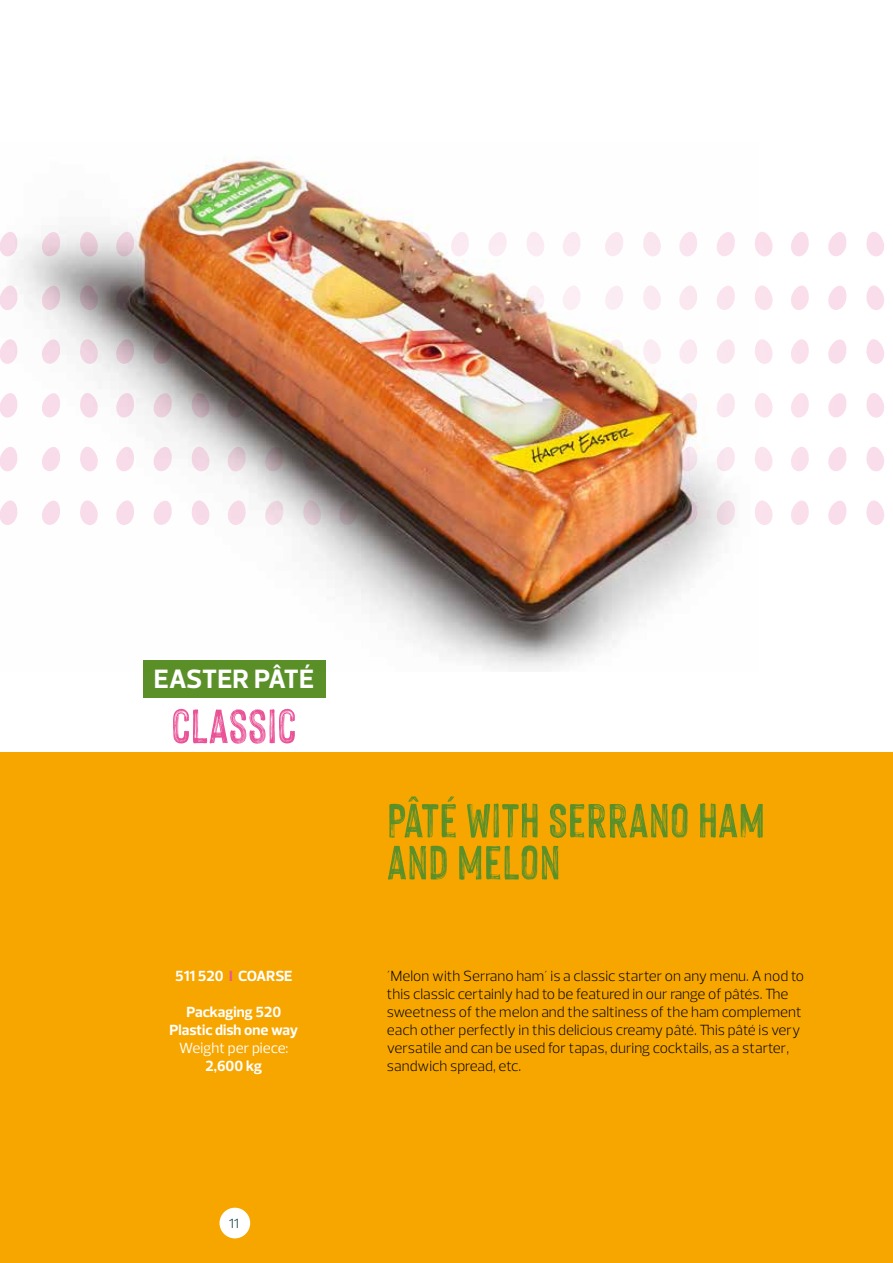
<style>
.page{position:relative;width:893px;height:1263px;background:#fff}
.page>*{position:absolute;margin:0;border:0;box-sizing:border-box;transform-origin:0 0}
.t1{font:52.5px/42px "Hackney Personal Use Only";color:#5b9029}
.t2{font:52.5px "Hackney Personal Use Only";color:#ea5297}
.t3{font:700 27px "Prelo";color:#fff}
.t4{font:300 15px/18px "Prelo";color:#000}
.t5{font:700 15px/18px "Prelo";color:#fff;text-align:center}
.t6{font:15px "Prelo";color:#fff}
.t7{font:13.5px "Prelo";color:#265053}
.s1{color:#ea5297}
</style>
<div class="page">
<svg style="left:792px;top:232px;width:17px;height:24px"></svg>
<svg style="left:828px;top:232px;width:19px;height:24px"></svg>
<svg style="left:866px;top:232px;width:18px;height:24px"></svg>
<svg style="left:828px;top:286px;width:19px;height:24px"></svg>
<svg style="left:866px;top:285px;width:18px;height:25px"></svg>
<svg style="left:833px;top:339px;width:14px;height:25px"></svg>
<svg style="left:866px;top:339px;width:18px;height:25px"></svg>
<svg style="left:840px;top:393px;width:7px;height:23px"></svg>
<svg style="left:866px;top:393px;width:18px;height:25px"></svg>
<svg style="left:835px;top:447px;width:12px;height:24px"></svg>
<svg style="left:866px;top:447px;width:18px;height:24px"></svg>
<svg style="left:828px;top:501px;width:19px;height:24px"></svg>
<svg style="left:866px;top:500px;width:18px;height:25px"></svg>
<div style="left:0;top:753px;width:893px;height:510px;background:#f7a600"></div>
<div style="left:220px;top:1208px;width:30px;height:30px;background:#fff;border-radius:50%"></div>
<div style="left:188px;top:85px;width:652px;height:653px;background:#fff;border-radius:50%"></div>
<div style="left:143px;top:660px;width:182px;height:38px;background:#5b9029"></div>
<img style="left:0;top:156px;width:758px;height:516px">
<img style="left:126px;top:161px;width:571px;height:462px">
<h2 class="t3" style="left:154px;top:662px;width:162px">EASTER PÂTÉ</h2>
<h2 class="t3" style="left:164px;top:662px;width:142px">KERSTPATÉ</h2>
<h1 class="t2" style="left:171px;top:698px;width:127px">CLASSIC</h1>
<p class="t5" style="left:175px;top:967px;width:119px">511 520 <span class="s1">I</span> COARSE</p>
<p class="t5" style="left:170px;top:1003px;width:130px">Packaging 520<br>Plastic dish one way</p>
<p class="t6" style="left:179px;top:1039px;width:111px">Weight per piece:</p>
<p class="t5" style="left:206px;top:1057px;width:58px">2,600 kg</p>
<p class="t7" style="left:229px;top:1215px;width:12px">11</p>
<h1 class="t1" style="left:387px;top:798px;width:380px">PÂTÉ WITH SERRANO HAM<br>AND MELON</h1>
<p class="t4" style="left:387px;top:967px;width:418px">´Melon with Serrano ham´ is a classic starter on any menu. A nod to this classic certainly had to be featured in our range of pâtés. The sweetness of the melon and the saltiness of the ham complement each other perfectly in this delicious creamy pâté. This pâté is very versatile and can be used for tapas, during cocktails, as a starter, sandwich spread, etc.</p>
</div>
